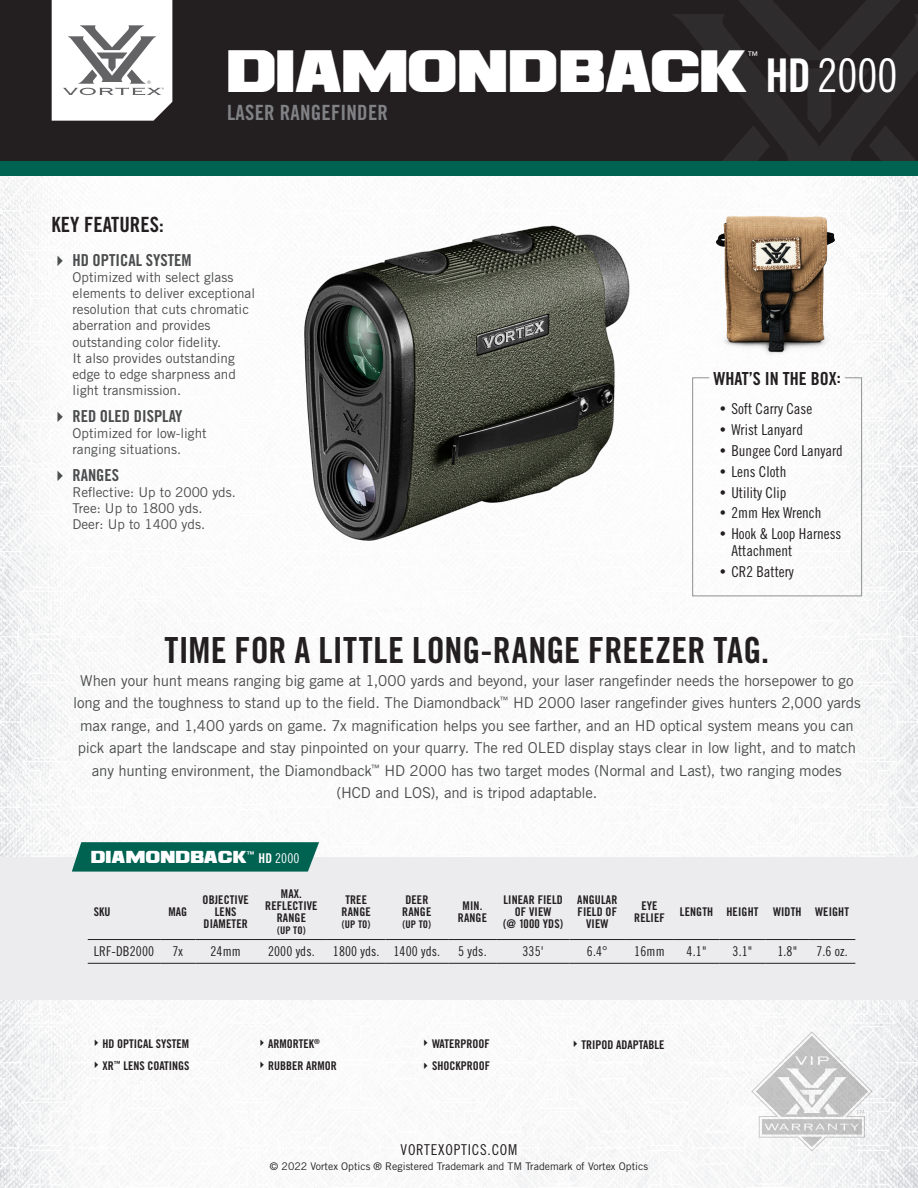
<style>
.page{position:relative;width:918px;height:1188px;background:#fff}
.page>*{position:absolute;margin:0;border:0;box-sizing:border-box;transform-origin:0 0}
.Product_Page_-_Tagli{font:46.5px "Ash";letter-spacing:-.025em;color:#fff}
.Feature_Category{font:36px "Trade Gothic LT Std Bd Cn 20";letter-spacing:.005em;color:#231f20}
.Product_Page_-_Tagli-2{font:21px "Trade Gothic LT Std Bd Cn 20";letter-spacing:.01em;color:#808285}
.t1{font:21px "Trade Gothic LT Std Bd Cn 20";color:#231f20}
.t2{font:18px "Trade Gothic LT Std Bd Cn 20";color:#231f20}
.t3{font:16.5px "Trade Gothic LT Std Bd Cn 20";color:#4b4c4d}
.Feature_Category-2{font:15px/22.5px "Trade Gothic LT Std";letter-spacing:-.01em;color:#4b4c4d;text-align:center}
.t4{font:15px/16.5px "Trade Gothic LT Std Cn 18";color:#231f20}
.t5{font:15px "Trade Gothic LT Std Cn 18";letter-spacing:.05em;color:#231f20}
.t6{font:13.5px/16.2px "Trade Gothic LT Std";color:#4b4c4d}
.Table_of_Contents{font:13.5px "Trade Gothic LT Std Cn 18";letter-spacing:.01em;color:#231f20}
.Product_Page_-_Tagli-3{font:13.5px "Ash";letter-spacing:.015em;color:#fff}
.Table_of_Contents-2{font:12px/12px "Trade Gothic LT Std Bd Cn 20";letter-spacing:.01em;color:#231f20;text-align:center}
.Product_Page_-_Tagli-4{font:12px "Trade Gothic LT Std Bd Cn 20";color:#231f20}
.t7{font:10.5px "Trade Gothic LT Std";color:#231f20}
.Table_of_Contents-3{font:10.5px "Trade Gothic LT Std Bd Cn 20";letter-spacing:.01em;color:#231f20}
.Product_Page_-_Tagli-5{font:10.5px "Trade Gothic LT Std Cn 18";color:#fff}
.s1{font-family:"Trade Gothic LT Std Bd Cn 20"}
.s2{font-family:"Trade Gothic LT Std Cn 18"}
</style>
<div class="page">
<img style="left:0;top:176px;width:918px;height:1012px">
<svg style="left:751px;top:1031px;width:121px;height:121px"></svg>
<div style="left:0;top:0;width:918px;height:176px;background:#231f20"></div>
<svg style="left:673px;top:0;width:245px;height:161px"></svg>
<div style="left:0;top:161px;width:918px;height:15px;background:#006251"></div>
<svg style="left:52px;top:0;width:120px;height:121px;background:#e3e3e3"></svg>
<div style="left:0;top:857px;width:918px;height:142px;background:#ececee"></div>
<svg style="left:72px;top:842px;width:247px;height:30px;background:#0e6a5a"></svg>
<hr style="left:88px;top:939px;width:72px;height:1px;background:#231f20">
<hr style="left:256px;top:939px;width:71px;height:1px;background:#231f20">
<hr style="left:88px;top:963px;width:72px;height:1px;background:#231f20">
<hr style="left:256px;top:963px;width:71px;height:1px;background:#231f20">
<hr style="left:327px;top:963px;width:59px;height:1px;background:#231f20">
<hr style="left:160px;top:963px;width:35px;height:1px;background:#231f20">
<hr style="left:195px;top:963px;width:61px;height:1px;background:#231f20">
<hr style="left:674px;top:963px;width:45px;height:1px;background:#231f20">
<hr style="left:719px;top:963px;width:47px;height:1px;background:#231f20">
<hr style="left:766px;top:963px;width:43px;height:1px;background:#231f20">
<hr style="left:809px;top:963px;width:46px;height:1px;background:#231f20">
<hr style="left:625px;top:963px;width:49px;height:1px;background:#231f20">
<hr style="left:386px;top:963px;width:62px;height:1px;background:#231f20">
<hr style="left:448px;top:963px;width:49px;height:1px;background:#231f20">
<hr style="left:497px;top:963px;width:73px;height:1px;background:#231f20">
<hr style="left:570px;top:963px;width:55px;height:1px;background:#231f20">
<hr style="left:160px;top:939px;width:35px;height:1px;background:#231f20">
<hr style="left:195px;top:939px;width:61px;height:1px;background:#231f20">
<hr style="left:674px;top:939px;width:45px;height:1px;background:#231f20">
<hr style="left:719px;top:939px;width:47px;height:1px;background:#231f20">
<hr style="left:766px;top:939px;width:43px;height:1px;background:#231f20">
<hr style="left:809px;top:939px;width:46px;height:1px;background:#231f20">
<hr style="left:625px;top:939px;width:49px;height:1px;background:#231f20">
<hr style="left:386px;top:939px;width:62px;height:1px;background:#231f20">
<hr style="left:570px;top:939px;width:55px;height:1px;background:#231f20">
<hr style="left:448px;top:939px;width:49px;height:1px;background:#231f20">
<hr style="left:497px;top:939px;width:73px;height:1px;background:#231f20">
<hr style="left:327px;top:939px;width:59px;height:1px;background:#231f20">
<img style="left:305px;top:225px;width:324px;height:316px">
<img style="left:692px;top:207px;width:170px;height:154px">
<svg style="left:58px;top:255px;width:5px;height:11px"></svg>
<svg style="left:58px;top:411px;width:5px;height:11px"></svg>
<svg style="left:58px;top:470px;width:5px;height:11px"></svg>
<svg style="left:692px;top:377px;width:170px;height:220px"></svg>
<svg style="left:95px;top:1039px;width:3px;height:7px"></svg>
<svg style="left:95px;top:1062px;width:3px;height:6px"></svg>
<svg style="left:261px;top:1040px;width:3px;height:6px"></svg>
<svg style="left:261px;top:1062px;width:3px;height:6px"></svg>
<svg style="left:424px;top:1040px;width:4px;height:6px"></svg>
<svg style="left:424px;top:1062px;width:4px;height:7px"></svg>
<svg style="left:574px;top:1041px;width:3px;height:6px"></svg>
<p class="Product_Page_-_Tagli" style="left:229px;top:45px;width:671px">DIAMONDBACK <span class="s1">HD</span> <span class="s2">2000</span></p>
<p class="Product_Page_-_Tagli-5" style="left:748px;top:49px;width:12px">™</p>
<p class="Product_Page_-_Tagli-2" style="left:227px;top:100px;width:162px">LASER RANGEFINDER</p>
<p class="t1" style="left:52px;top:212px;width:114px">KEY FEATURES:</p>
<p class="t3" style="left:73px;top:250px;width:121px">HD OPTICAL SYSTEM</p>
<p class="t6" style="left:73px;top:269px;width:184px">Optimized with select glass elements to deliver exceptional resolution that cuts chromatic aberration and provides outstanding color fidelity.<br>It also provides outstanding edge to edge sharpness and light transmission.</p>
<p class="t3" style="left:73px;top:406px;width:111px">RED OLED DISPLAY</p>
<p class="t6" style="left:73px;top:425px;width:136px">Optimized for low-light ranging situations.</p>
<p class="t3" style="left:73px;top:465px;width:48px">RANGES</p>
<p class="t6" style="left:73px;top:484px;width:165px">Reflective: Up to 2000 yds.<br>Tree: Up to 1800 yds.<br>Deer: Up to 1400 yds.</p>
<p class="t2" style="left:713px;top:367px;width:129px">WHAT’S IN THE BOX:</p>
<p class="t4" style="left:731px;top:401px;width:82px">Soft Carry Case</p>
<p class="t4" style="left:731px;top:421px;width:73px">Wrist Lanyard</p>
<p class="t4" style="left:731px;top:442px;width:113px">Bungee Cord Lanyard</p>
<p class="t4" style="left:731px;top:463px;width:56px">Lens Cloth</p>
<p class="t4" style="left:731px;top:484px;width:56px">Utility Clip</p>
<p class="t4" style="left:731px;top:505px;width:91px">2mm Hex Wrench</p>
<p class="t4" style="left:731px;top:525px;width:111px">Hook &amp; Loop Harness<br>Attachment</p>
<p class="t4" style="left:731px;top:563px;width:64px">CR2 Battery</p>
<p class="Feature_Category" style="left:165px;top:628px;width:606px">TIME FOR A LITTLE LONG-RANGE FREEZER TAG.</p>
<p class="Feature_Category-2" style="left:73px;top:669px;width:789px">When your hunt means ranging big game at 1,000 yards and beyond, your laser rangefinder needs the horsepower to go long and the toughness to stand up to the field. The Diamondback<sup>™</sup> HD 2000 laser rangefinder gives hunters 2,000 yards max range, and 1,400 yards on game. 7x magnification helps you see farther, and an HD optical system means you can pick apart the landscape and stay pinpointed on your quarry. The red OLED display stays clear in low light, and to match any hunting environment, the Diamondback<sup>™</sup> HD 2000 has two target modes (Normal and Last), two ranging modes (HCD and LOS), and is tripod adaptable.</p>
<p class="Product_Page_-_Tagli-3" style="left:91px;top:849px;width:210px">DIAMONDBACK<sup>™</sup> <span class="s1">HD</span> <span class="s2">2000</span></p>
<p class="Table_of_Contents-2" style="left:94px;top:905px;width:18px">SKU</p>
<p class="Table_of_Contents-2" style="left:168px;top:905px;width:20px">MAG</p>
<p class="Table_of_Contents-2" style="left:203px;top:893px;width:48px">OBJECTIVE<br>LENS<br>DIAMETER</p>
<p class="Table_of_Contents-2" style="left:265px;top:887px;width:54px">MAX.<br>REFLECTIVE<br>RANGE</p>
<p class="Table_of_Contents-3" style="left:277px;top:923px;width:30px">(UP TO)</p>
<p class="Table_of_Contents-2" style="left:342px;top:893px;width:31px">TREE<br>RANGE</p>
<p class="Table_of_Contents-3" style="left:342px;top:917px;width:30px">(UP TO)</p>
<p class="Table_of_Contents-2" style="left:402px;top:893px;width:31px;text-align:left">DEER<br>RANGE</p>
<p class="Table_of_Contents-3" style="left:403px;top:917px;width:30px">(UP TO)</p>
<p class="Table_of_Contents-2" style="left:458px;top:899px;width:31px">MIN.<br>RANGE</p>
<p class="Table_of_Contents-2" style="left:503px;top:893px;width:61px">LINEAR FIELD<br>OF VIEW<br>(@ 1000 YDS)</p>
<p class="Table_of_Contents-2" style="left:577px;top:893px;width:42px">ANGULAR<br>FIELD OF<br>VIEW</p>
<p class="Table_of_Contents-2" style="left:634px;top:899px;width:32px">EYE<br>RELIEF</p>
<p class="Table_of_Contents-2" style="left:680px;top:905px;width:35px">LENGTH</p>
<p class="Table_of_Contents-2" style="left:727px;top:905px;width:33px">HEIGHT</p>
<p class="Table_of_Contents-2" style="left:773px;top:905px;width:30px">WIDTH</p>
<p class="Table_of_Contents-2" style="left:815px;top:905px;width:35px">WEIGHT</p>
<p class="Table_of_Contents" style="left:94px;top:943px;width:62px">LRF-DB2000</p>
<p class="Table_of_Contents" style="left:173px;top:943px;width:12px">7x</p>
<p class="Table_of_Contents" style="left:211px;top:943px;width:32px">24mm</p>
<p class="Table_of_Contents" style="left:268px;top:943px;width:48px">2000 yds.</p>
<p class="Table_of_Contents" style="left:333px;top:943px;width:48px">1800 yds.</p>
<p class="Table_of_Contents" style="left:393px;top:943px;width:48px">1400 yds.</p>
<p class="Table_of_Contents" style="left:458px;top:943px;width:30px">5 yds.</p>
<p class="Table_of_Contents" style="left:522px;top:943px;width:23px">335'</p>
<p class="Table_of_Contents" style="left:587px;top:943px;width:22px">6.4°</p>
<p class="Table_of_Contents" style="left:634px;top:943px;width:32px">16mm</p>
<p class="Table_of_Contents" style="left:687px;top:943px;width:21px">4.1"</p>
<p class="Table_of_Contents" style="left:733px;top:943px;width:21px">3.1"</p>
<p class="Table_of_Contents" style="left:777px;top:943px;width:21px">1.8"</p>
<p class="Table_of_Contents" style="left:816px;top:943px;width:33px">7.6 oz.</p>
<p class="Product_Page_-_Tagli-4" style="left:103px;top:1036px;width:88px">HD OPTICAL SYSTEM</p>
<p class="Product_Page_-_Tagli-4" style="left:103px;top:1058px;width:89px">XR<sup>™</sup> LENS COATINGS</p>
<p class="Product_Page_-_Tagli-4" style="left:268px;top:1036px;width:53px">ARMORTEK<sup>®</sup></p>
<p class="Product_Page_-_Tagli-4" style="left:268px;top:1058px;width:70px">RUBBER ARMOR</p>
<p class="Product_Page_-_Tagli-4" style="left:432px;top:1036px;width:59px">WATERPROOF</p>
<p class="Product_Page_-_Tagli-4" style="left:432px;top:1058px;width:59px">SHOCKPROOF</p>
<p class="Product_Page_-_Tagli-4" style="left:581px;top:1037px;width:85px">TRIPOD ADAPTABLE</p>
<p class="t5" style="left:401px;top:1140px;width:118px">VORTEXOPTICS.COM</p>
<p class="t7" style="left:270px;top:1160px;width:380px">© 2022 Vortex Optics ® Registered Trademark and TM Trademark of Vortex Optics</p>
</div>
